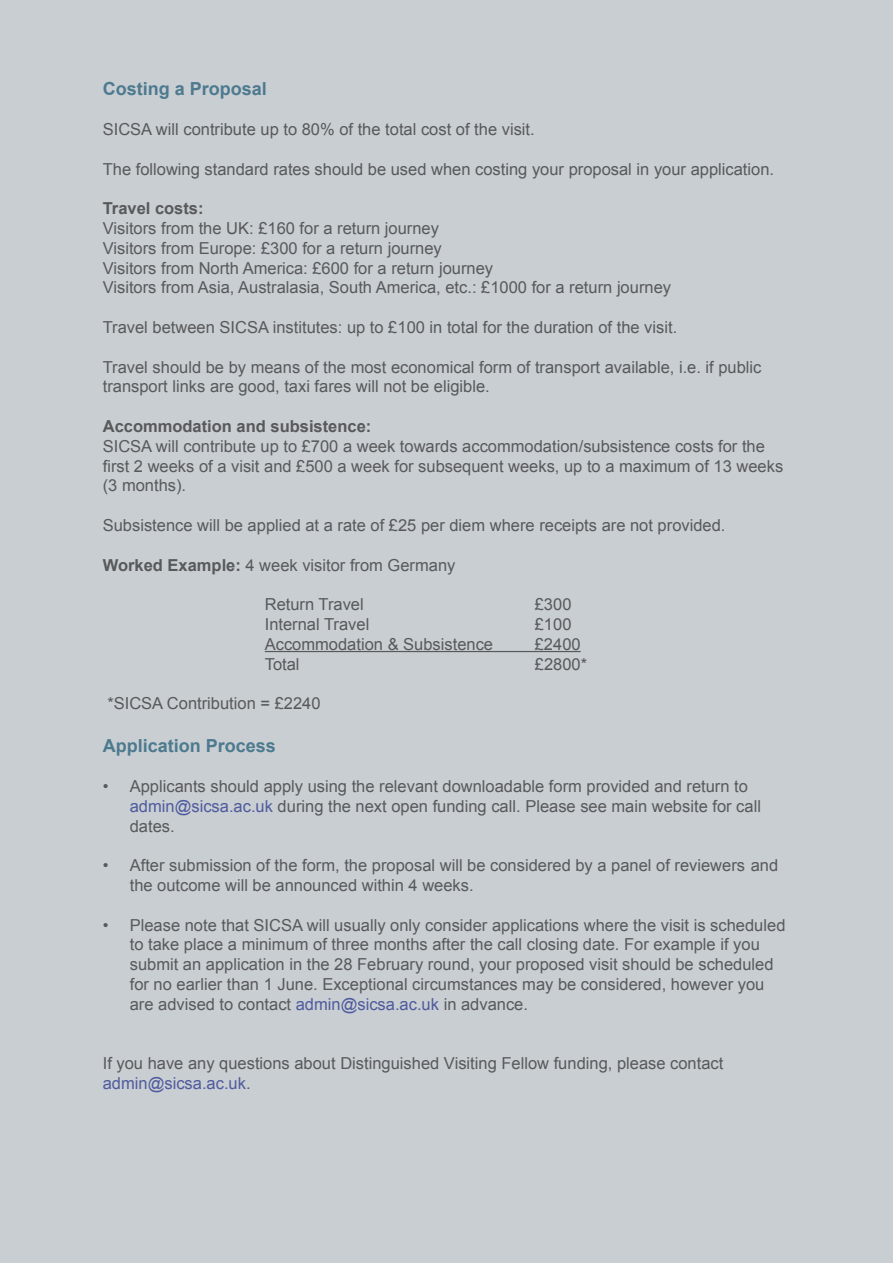
<style>
.page{position:relative;width:893px;height:1263px;background:#c9ced2}
.page>*{position:absolute;margin:0;border:0;box-sizing:border-box;transform-origin:0 0}
.t1{font:700 18px "Arial";color:#4d7a8f}
.t2{font:16.5px/19.8px "Arial";color:#58595b}
.t3{font:700 16.5px "Arial";color:#58595b}
.s1{font-weight:700}
.s2{color:#4f5b9e}
</style>
<div class="page">
<hr style="left:265px;top:651px;width:316px;height:1px;background:#58595b">
<p class="t1" style="left:103px;top:77px;width:166px">Costing a Proposal</p>
<p class="t2" style="left:103px;top:119px;width:433px">SICSA will contribute up to 80% of the total cost of the visit.</p>
<p class="t2" style="left:103px;top:159px;width:673px">The following standard rates should be used when costing your proposal in your application.</p>
<p class="t3" style="left:103px;top:197px;width:102px">Travel costs:</p>
<p class="t2" style="left:103px;top:218px;width:570px">Visitors from the UK: £160 for a return journey<br>Visitors from Europe: £300 for a return journey<br>Visitors from North America: £600 for a return journey<br>Visitors from Asia, Australasia, South America, etc.: £1000 for a return journey</p>
<p class="t2" style="left:103px;top:317px;width:576px">Travel between SICSA institutes: up to £100 in total for the duration of the visit.</p>
<p class="t2" style="left:103px;top:357px;width:660px">Travel should be by means of the most economical form of transport available, i.e. if public transport links are good, taxi fares will not be eligible.</p>
<p class="t3" style="left:103px;top:415px;width:270px">Accommodation and subsistence:</p>
<p class="t2" style="left:103px;top:436px;width:682px">SICSA will contribute up to £700 a week towards accommodation/subsistence costs for the first 2 weeks of a visit and £500 a week for subsequent weeks, up to a maximum of 13 weeks (3 months).</p>
<p class="t2" style="left:103px;top:515px;width:624px">Subsistence will be applied at a rate of £25 per diem where receipts are not provided.</p>
<p class="t2" style="left:103px;top:555px;width:354px"><span class="s1">Worked Example:</span> 4 week visitor from Germany</p>
<p class="t2" style="left:265px;top:595px;width:101px">Return Travel</p>
<p class="t2" style="left:535px;top:595px;width:38px">£300</p>
<p class="t2" style="left:265px;top:614px;width:106px">Internal Travel</p>
<p class="t2" style="left:535px;top:614px;width:38px">£100</p>
<p class="t2" style="left:265px;top:634px;width:230px">Accommodation &amp; Subsistence</p>
<p class="t2" style="left:535px;top:634px;width:47px">£2400</p>
<p class="t2" style="left:265px;top:654px;width:36px">Total</p>
<p class="t2" style="left:535px;top:654px;width:54px">£2800*</p>
<p class="t2" style="left:107px;top:694px;width:215px">*SICSA Contribution = £2240</p>
<p class="t1" style="left:103px;top:734px;width:175px">Application Process</p>
<p class="t2" style="left:130px;top:776px;width:633px;text-indent:-27px">• Applicants should apply using the relevant downloadable form provided and return to <span class="s2">admin@sicsa.ac.uk</span> during the next open funding call. Please see main website for call dates.</p>
<p class="t2" style="left:130px;top:856px;width:650px;text-indent:-27px">• After submission of the form, the proposal will be considered by a panel of reviewers and the outcome will be announced within 4 weeks.</p>
<p class="t2" style="left:130px;top:915px;width:657px;text-indent:-27px">• Please note that SICSA will usually only consider applications where the visit is scheduled to take place a minimum of three months after the call closing date. For example if you submit an application in the 28 February round, your proposed visit should be scheduled for no earlier than 1 June. Exceptional circumstances may be considered, however you are advised to contact <span class="s2">admin@sicsa.ac.uk</span> in advance.</p>
<p class="t2" style="left:103px;top:1054px;width:622px">If you have any questions about Distinguished Visiting Fellow funding, please contact <span class="s2">admin@sicsa.ac.uk</span>.</p>
</div>
